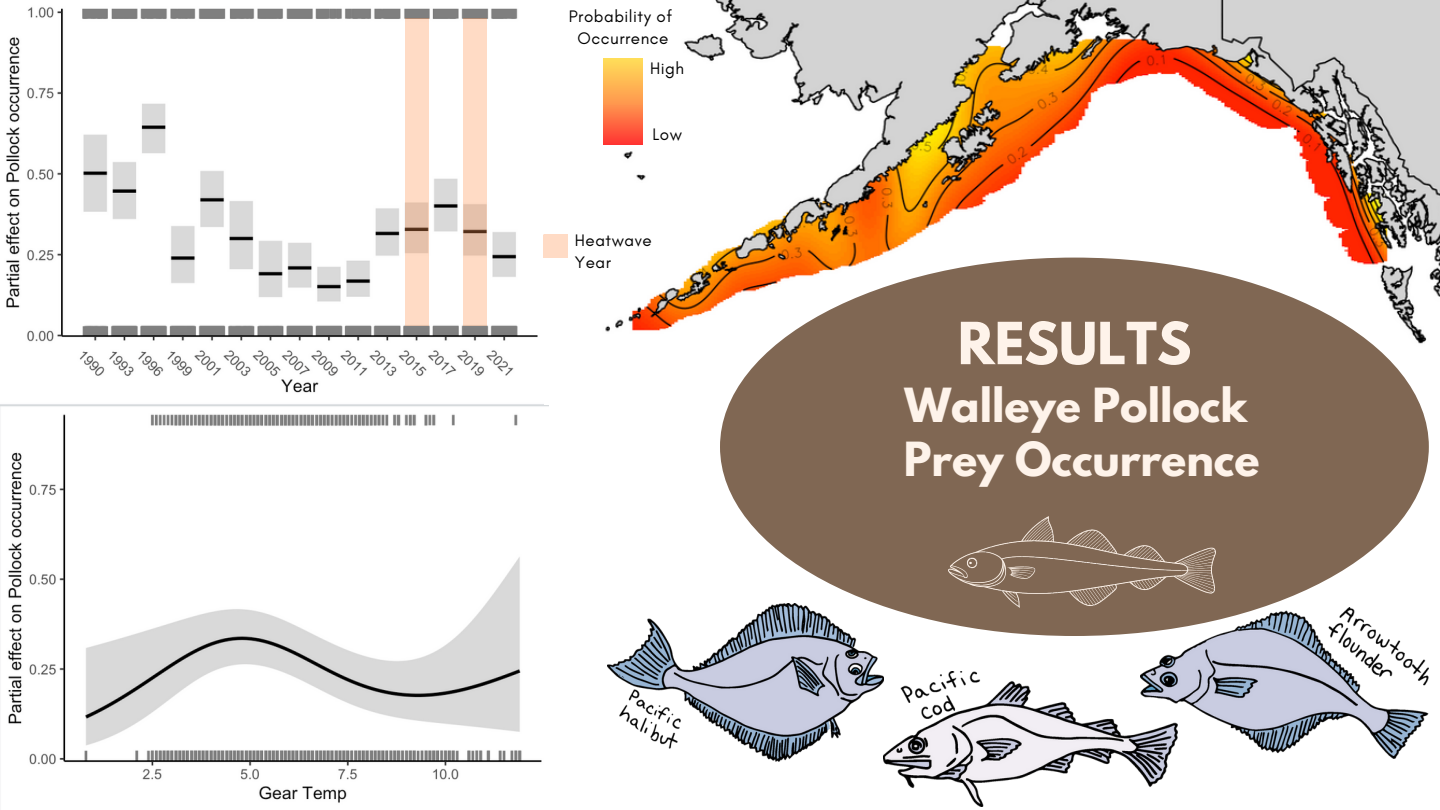
<style>
.page{position:relative;width:1440px;height:810px;background:#fff}
.page>*{position:absolute;margin:0;border:0;box-sizing:border-box;transform-origin:0 0}
.t1{font:700 51.4px "League Spartan";color:#fef3ea}
.t2{font:700 41.7px/53.9px "League Spartan";color:#fef3ea}
.t3{font:17px/21.8px "Glacial Indifference";letter-spacing:.03em;color:#000;text-align:center}
</style>
<div class="page">
<img style="left:605px;top:0;width:835px;height:369px">
<img style="left:1142px;top:608px;width:287px;height:150px">
<img style="left:884px;top:671px;width:294px;height:135px">
<div style="left:720px;top:258px;width:709px;height:378px;background:#806753;border-radius:50%"></div>
<img style="left:607px;top:604px;width:276px;height:157px">
<img style="left:948px;top:517px;width:267px;height:90px">
<div style="left:603px;top:58px;width:40px;height:49px;background:linear-gradient(to bottom,#ffde59,#ff934d)"></div>
<div style="left:603px;top:106px;width:40px;height:39px;background:linear-gradient(to bottom,#ff904d,#ff3331)"></div>
<img style="left:0;top:7px;width:544px;height:398px">
<img style="left:0;top:405px;width:549px;height:398px">
<svg style="left:405px;top:19px;width:23px;height:306px;background:#f9d5bf"></svg>
<svg style="left:464px;top:19px;width:23px;height:306px;background:#f9d5bf"></svg>
<svg style="left:544px;top:235px;width:23px;height:23px"></svg>
<p class="t3" style="left:569px;top:5px;width:105px">Probability of<br>Occurrence</p>
<p class="t3" style="left:650px;top:57px;width:36px">High</p>
<p class="t3" style="left:652px;top:124px;width:31px">Low</p>
<p class="t3" style="left:575px;top:230px;width:78px;text-align:left">Heatwave<br>Year</p>
<h1 class="t1" style="left:958px;top:318px;width:235px">RESULTS</h1>
<h2 class="t2" style="left:904px;top:384px;width:357px">Walleye Pollock<br>Prey Occurrence</h2>
</div>
